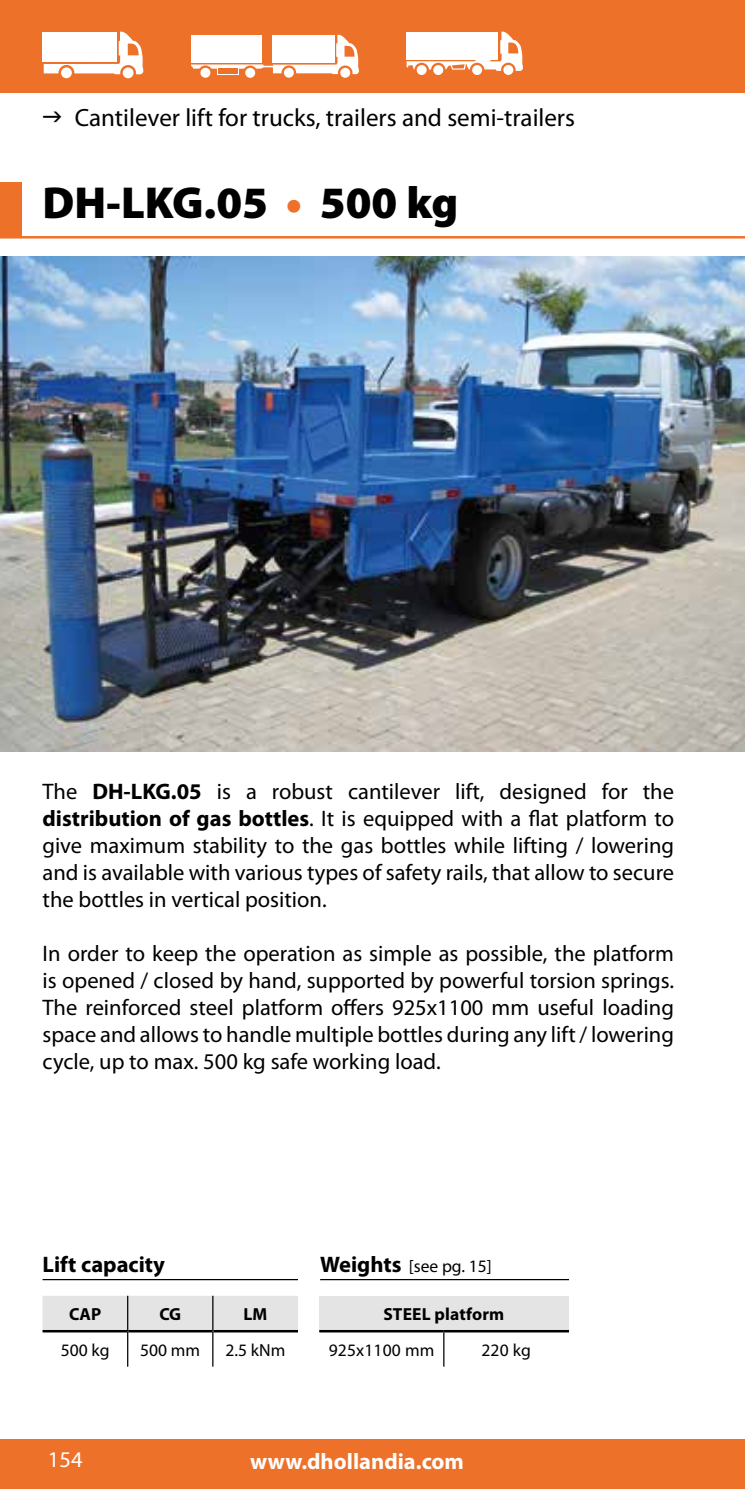
<style>
.page{position:relative;width:745px;height:1489px;background:#fff}
.page>*{position:absolute;margin:0;border:0;box-sizing:border-box;transform-origin:0 0}
.t1{font:900 45px "Myriad Pro";color:#000}
.t2{font:25px "Myriad Pro";color:#000}
.t3{font:22.5px/27px "Myriad Pro";color:#000;text-align:justify}
.t4{font:700 22.5px "Myriad Pro";color:#fff}
.t5{font:700 22.5px "Myriad Pro";color:#000}
.t6{font:22.5px "Myriad Pro";color:#fff}
.t7{font:17.5px "Myriad Pro";letter-spacing:.01em;color:#000}
.t8{font:700 17.5px "Myriad Pro";letter-spacing:.01em;color:#000}
.s1{color:#ee712a}
.s2{font-weight:700}
.s3{font-weight:700;font-size:22.5px}
</style>
<div class="page">
<div style="left:0;top:1439px;width:744px;height:49px;background:#ee712a"></div>
<img style="left:0;top:257px;width:744px;height:495px">
<div style="left:0;top:0;width:744px;height:92px;background:#ee712a"></div>
<hr style="left:0;top:236px;width:744px;height:2px;background:#ee712a">
<hr style="left:320px;top:1278px;width:248px;height:2px;background:#000">
<div style="left:319px;top:1295px;width:249px;height:36px;background:#e4e4e4"></div>
<svg style="left:319px;top:1332px;width:249px;height:34px"></svg>
<hr style="left:443px;top:1332px;width:1px;height:34px;background:#000">
<hr style="left:319px;top:1329px;width:124px;height:3px;background:#000">
<hr style="left:443px;top:1329px;width:125px;height:3px;background:#000">
<hr style="left:43px;top:1278px;width:255px;height:2px;background:#000">
<div style="left:43px;top:1295px;width:255px;height:34px;background:#e4e4e4"></div>
<hr style="left:43px;top:1329px;width:84px;height:3px;background:#000">
<hr style="left:128px;top:1329px;width:84px;height:3px;background:#000">
<hr style="left:213px;top:1329px;width:85px;height:3px;background:#000">
<hr style="left:127px;top:1295px;width:1px;height:36px;background:#000">
<hr style="left:212px;top:1295px;width:1px;height:36px;background:#000">
<hr style="left:127px;top:1331px;width:1px;height:35px;background:#000">
<hr style="left:212px;top:1331px;width:1px;height:35px;background:#000">
<div style="left:0;top:182px;width:21px;height:55px;background:#ee712a"></div>
<svg style="left:406px;top:32px;width:116px;height:39px;background:#fceae0"></svg>
<svg style="left:414px;top:63px;width:14px;height:14px"></svg>
<svg style="left:430px;top:63px;width:15px;height:14px"></svg>
<div style="left:416px;top:65px;width:10px;height:10px;background:#fff;border-radius:50%"></div>
<div style="left:433px;top:65px;width:10px;height:10px;background:#fff;border-radius:50%"></div>
<svg style="left:500px;top:63px;width:15px;height:14px"></svg>
<svg style="left:469px;top:63px;width:15px;height:14px"></svg>
<div style="left:503px;top:65px;width:10px;height:10px;background:#fff;border-radius:50%"></div>
<div style="left:472px;top:65px;width:10px;height:10px;background:#fff;border-radius:50%"></div>
<svg style="left:44px;top:32px;width:99px;height:42px;background:#fce8dd"></svg>
<div style="left:61px;top:67px;width:11px;height:11px;background:#fff;border-radius:50%"></div>
<div style="left:123px;top:67px;width:10px;height:11px;background:#fff;border-radius:50%"></div>
<svg style="left:191px;top:35px;width:168px;height:39px;background:#fbe5d9"></svg>
<svg style="left:217px;top:67px;width:22px;height:7px"></svg>
<div style="left:218px;top:68px;width:20px;height:5px;background:#ee712a"></div>
<svg style="left:198px;top:65px;width:14px;height:15px"></svg>
<svg style="left:243px;top:66px;width:14px;height:14px"></svg>
<div style="left:200px;top:68px;width:10px;height:10px;background:#fff;border-radius:50%"></div>
<div style="left:245px;top:68px;width:10px;height:10px;background:#fff;border-radius:50%"></div>
<svg style="left:281px;top:65px;width:15px;height:15px"></svg>
<svg style="left:338px;top:65px;width:14px;height:15px"></svg>
<div style="left:284px;top:68px;width:10px;height:10px;background:#fff;border-radius:50%"></div>
<div style="left:340px;top:68px;width:10px;height:10px;background:#fff;border-radius:50%"></div>
<p class="t2" style="left:75px;top:102px;width:501px">Cantilever lift for trucks, trailers and semi-trailers</p>
<h1 class="t1" style="left:43px;top:173px;width:417px">DH-LKG.05 <span class="s1">•</span> 500 kg</h1>
<p class="t3" style="left:43px;top:777px;width:632px">The <span class="s2">DH-LKG.05</span> is a robust cantilever lift, designed for the <span class="s2">distribution of gas bottles</span>. It is equipped with a flat platform to give maximum stability to the gas bottles while lifting / lowering and is available with various types of safety rails, that allow to secure the bottles in vertical position.</p>
<p class="t3" style="left:43px;top:939px;width:632px">In order to keep the operation as simple as possible, the platform is opened / closed by hand, supported by powerful torsion springs.<br>The reinforced steel platform offers 925x1100 mm useful loading space and allows to handle multiple bottles during any lift / lowering cycle, up to max. 500 kg safe working load.</p>
<p class="t5" style="left:43px;top:1249px;width:124px">Lift capacity</p>
<p class="t8" style="left:69px;top:1302px;width:34px">CAP</p>
<p class="t8" style="left:159px;top:1302px;width:23px">CG</p>
<p class="t8" style="left:243px;top:1302px;width:25px">LM</p>
<p class="t7" style="left:61px;top:1338px;width:50px">500 kg</p>
<p class="t7" style="left:140px;top:1338px;width:61px">500 mm</p>
<p class="t7" style="left:225px;top:1338px;width:61px">2.5 kNm</p>
<p class="t7" style="left:320px;top:1255px;width:173px"><span class="s3">Weights</span> [see pg. 15]</p>
<p class="t8" style="left:383px;top:1302px;width:122px">STEEL platform</p>
<p class="t7" style="left:328px;top:1338px;width:107px">925x1100 mm</p>
<p class="t7" style="left:481px;top:1338px;width:51px">220 kg</p>
<p class="t6" style="left:48px;top:1445px;width:36px">154</p>
<p class="t4" style="left:250px;top:1446px;width:215px">www.dhollandia.com</p>
</div>
